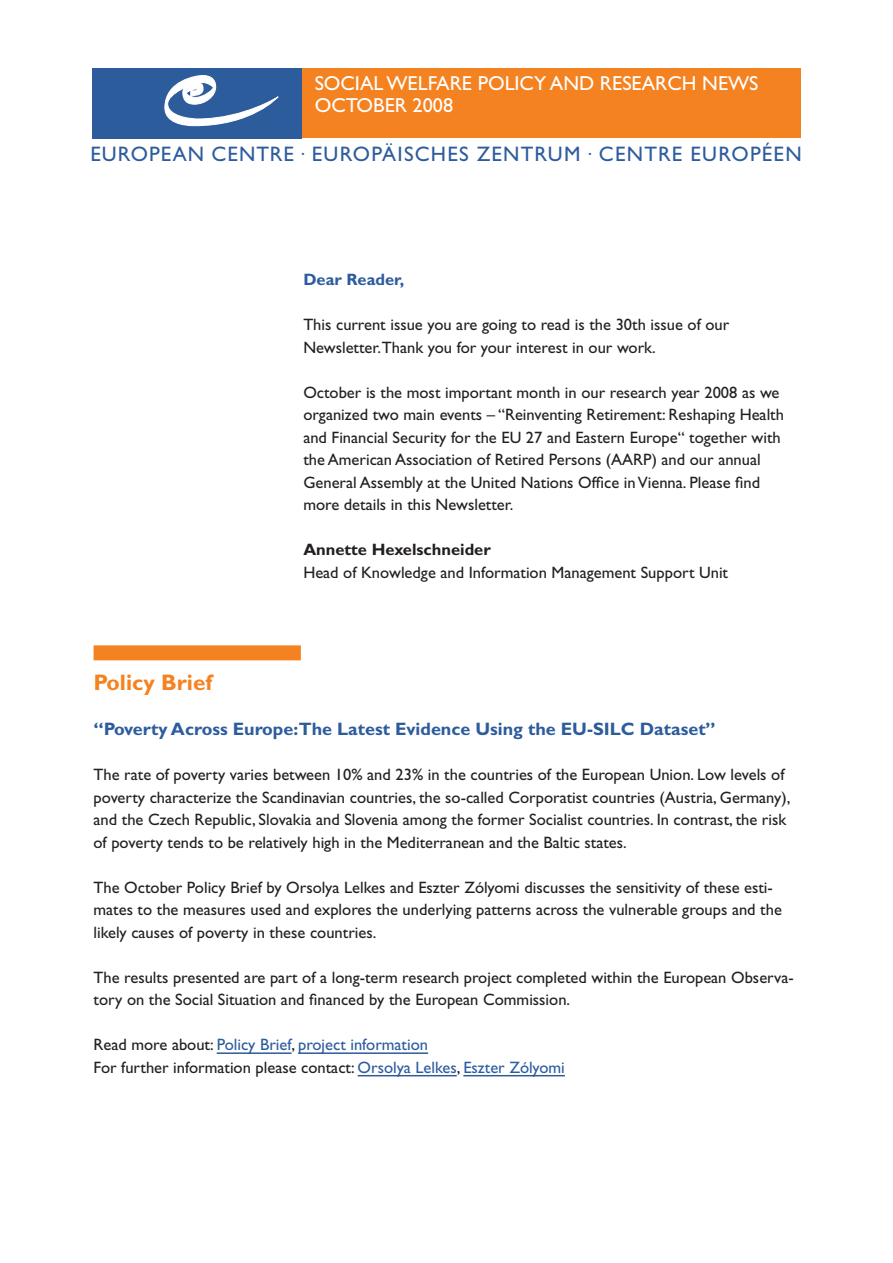
<style>
.page{position:relative;width:893px;height:1263px;background:#fff}
.page>*{position:absolute;margin:0;border:0;box-sizing:border-box;transform-origin:0 0}
.t1{font:700 22.5px "Gill Sans";color:#f58220}
.t2{font:21px "Gill Sans";letter-spacing:.055em;color:#2d5c9d}
.t3{font:20.25px/22.5px "Gill Sans";color:#fff}
.t4{font:700 18px "Gill Sans";color:#2d5c9d}
.t5{font:16.5px/22.5px "Gill Sans";color:#231f20}
.t6{font:16.5px/22.5px "Gill Sans";color:#2d5c9d}
.t7{font:700 16.5px "Gill Sans";color:#231f20}
.t8{font:700 16.5px "Gill Sans";color:#2d5c9d}
.s1{color:#231f20}
</style>
<div class="page">
<div style="left:92px;top:68px;width:210px;height:70px;background:#2d5c9d"></div>
<div style="left:302px;top:69px;width:499px;height:69px;background:#f58220"></div>
<svg style="left:164px;top:75px;width:114px;height:51px"></svg>
<div style="left:94px;top:645px;width:207px;height:15px;background:#f58220"></div>
<hr style="left:217px;top:1052px;width:75px;height:2px;background:#2d5c9d">
<hr style="left:298px;top:1052px;width:130px;height:2px;background:#2d5c9d">
<hr style="left:358px;top:1075px;width:99px;height:1px;background:#2d5c9d">
<hr style="left:463px;top:1075px;width:102px;height:1px;background:#2d5c9d">
<p class="t3" style="left:315px;top:72px;width:445px">SOCIAL WELFARE POLICY AND RESEARCH NEWS<br>OCTOBER 2008</p>
<p class="t2" style="left:90px;top:142px;width:713px">EUROPEAN CENTRE <sup>•</sup> EUROPÄISCHES ZENTRUM <sup>•</sup> CENTRE EUROPÉEN</p>
<p class="t8" style="left:303px;top:270px;width:103px">Dear Reader,</p>
<p class="t5" style="left:303px;top:313px;width:427px">This current issue you are going to read is the 30th issue of our<br>Newsletter.Thank you for your interest in our work.</p>
<p class="t5" style="left:303px;top:381px;width:482px">October is the most important month in our research year 2008 as we organized two main events – “Reinventing Retirement: Reshaping Health and Financial Security for the EU 27 and Eastern Europe“ together with the American Association of Retired Persons (AARP) and our annual General Assembly at the United Nations Office in Vienna. Please find more details in this Newsletter.</p>
<p class="t7" style="left:303px;top:540px;width:189px">Annette Hexelschneider</p>
<p class="t5" style="left:303px;top:561px;width:426px">Head of Knowledge and Information Management Support Unit</p>
<h1 class="t1" style="left:94px;top:669px;width:120px">Policy Brief</h1>
<p class="t4" style="left:94px;top:718px;width:624px">“Poverty Across Europe:The Latest Evidence Using the EU-SILC Dataset”</p>
<p class="t5" style="left:94px;top:763px;width:698px">The rate of poverty varies between 10% and 23% in the countries of the European Union. Low levels of poverty characterize the Scandinavian countries, the so-called Corporatist countries (Austria, Germany), and the Czech Republic, Slovakia and Slovenia among the former Socialist countries. In contrast, the risk of poverty tends to be relatively high in the Mediterranean and the Baltic states.</p>
<p class="t5" style="left:94px;top:876px;width:690px">The October Policy Brief by Orsolya Lelkes and Eszter Zólyomi discusses the sensitivity of these esti&shy;mates to the measures used and explores the underlying patterns across the vulnerable groups and the likely causes of poverty in these countries.</p>
<p class="t5" style="left:94px;top:966px;width:702px">The results presented are part of a long-term research project completed within the European Observa&shy;tory on the Social Situation and financed by the European Commission.</p>
<p class="t6" style="left:94px;top:1033px;width:473px"><span class="s1">Read more about:</span> Policy Brief<span class="s1">,</span> project information<br><span class="s1">For further information please contact:</span> Orsolya Lelkes<span class="s1">,</span> Eszter Zólyomi</p>
</div>
